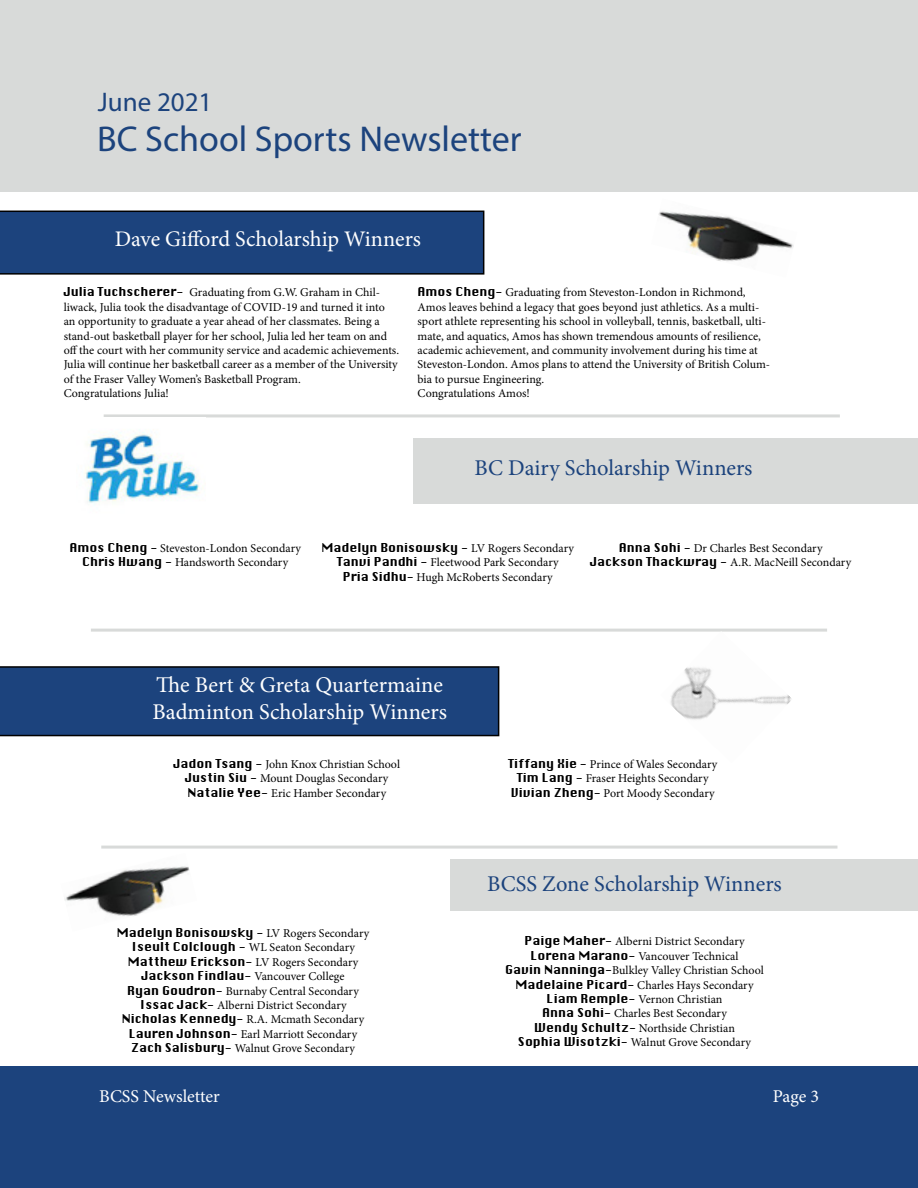
<style>
.page{position:relative;width:918px;height:1188px;background:#fff}
.page>*{position:absolute;margin:0;border:0;box-sizing:border-box;transform-origin:0 0}
.t1{font:36px "Myriad Pro";color:#1c437d}
.t2{font:27px "Myriad Pro";color:#1c437d}
.t3{font:22.5px/27px "Minion Pro";color:#fff}
.t4{font:22.5px "Minion Pro";letter-spacing:-.005em;color:#1c437d}
.t5{font:22.35px "Minion Pro";letter-spacing:-.005em;color:#fff}
.t6{font:18px "Minion Pro";color:#fff}
.t7{font:12px/14.4px "Minion Pro";color:#000;text-align:center}
.t8{font:12px "Krungthep";color:#000}
.s1{font-family:"Krungthep"}
.s2{font-family:"Minion Pro"}
</style>
<div class="page">
<div style="left:0;top:0;width:918px;height:192px;background:#d8dad9"></div>
<div style="left:0;top:1066px;width:918px;height:122px;background:#1c437d"></div>
<div style="left:0;top:211px;width:484px;height:64px;background:#1c437d"></div>
<hr style="left:104px;top:414px;width:736px;height:3px;background:#d8dad9">
<div style="left:414px;top:438px;width:504px;height:66px;background:#d8dad9"></div>
<div style="left:0;top:666px;width:499px;height:70px;background:#1c437d"></div>
<hr style="left:91px;top:629px;width:736px;height:3px;background:#d8dad9">
<hr style="left:101px;top:846px;width:736px;height:3px;background:#d8dad9">
<div style="left:450px;top:859px;width:468px;height:52px;background:#d8dad9"></div>
<img style="left:658px;top:211px;width:136px;height:51px">
<img style="left:65px;top:866px;width:125px;height:50px">
<img style="left:660px;top:631px;width:133px;height:89px">
<img style="left:85px;top:432px;width:115px;height:73px">
<h2 class="t2" style="left:98px;top:85px;width:116px">June 2021</h2>
<h1 class="t1" style="left:97px;top:117px;width:426px">BC School Sports Newsletter</h1>
<h3 class="t5" style="left:115px;top:224px;width:308px">Dave Gifford Scholarship Winners</h3>
<p class="t7" style="left:64px;top:285px;width:337px;text-align:left"><span class="s1">Julia Tuchscherer-</span> Graduating from G.W. Graham in Chil&shy;liwack, Julia took the disadvantage of COVID-19 and turned it into an opportunity to graduate a year ahead of her classmates. Being a stand-out basketball player for her school, Julia led her team on and off the court with her community service and academic achievements.<br>Julia will continue her basketball career as a member of the University of the Fraser Valley Women’s Basketball Program.<br>Congratulations Julia!</p>
<p class="t7" style="left:418px;top:285px;width:354px;text-align:left"><span class="s1">Amos Cheng-</span> Graduating from Steveston-London in Richmond, Amos leaves behind a legacy that goes beyond just athletics. As a multi&shy;sport athlete representing his school in volleyball, tennis, basketball, ulti&shy;mate, and aquatics, Amos has shown tremendous amounts of resilience, academic achievement, and community involvement during his time at Steveston-London. Amos plans to attend the University of British Colum&shy;bia to pursue Engineering.<br>Congratulations Amos!</p>
<h3 class="t4" style="left:474px;top:452px;width:280px">BC Dairy Scholarship Winners</h3>
<p class="t7" style="left:70px;top:541px;width:233px"><span class="s1">Amos Cheng -</span> Steveston-London Secondary<br><span class="s1">Chris Hwang -</span> Handsworth Secondary</p>
<p class="t8" style="left:321px;top:541px;width:254px">Madelyn Bonisowsky - <span class="s2">LV Rogers Secondary</span></p>
<p class="t7" style="left:337px;top:555px;width:223px"><span class="s1">Tanvi Pandhi -</span> Fleetwood Park Secondary<br><span class="s1">Pria Sidhu-</span> Hugh McRoberts Secondary</p>
<p class="t7" style="left:590px;top:541px;width:262px"><span class="s1">Anna Sohi -</span> Dr Charles Best Secondary<br><span class="s1">Jackson Thackwray -</span> A.R. MacNeill Secondary</p>
<h3 class="t3" style="left:152px;top:671px;width:296px">The Bert &amp; Greta Quartermaine<br>Badminton Scholarship Winners</h3>
<p class="t7" style="left:174px;top:757px;width:228px"><span class="s1">Jadon Tsang -</span> John Knox Christian School<br><span class="s1">Justin Siu -</span> Mount Douglas Secondary<br><span class="s1">Natalie Yee-</span> Eric Hamber Secondary</p>
<p class="t7" style="left:508px;top:757px;width:211px"><span class="s1">Tiffany Xie -</span> Prince of Wales Secondary<br><span class="s1">Tim Lang -</span> Fraser Heights Secondary<br><span class="s1">Vivian Zheng-</span> Port Moody Secondary</p>
<h3 class="t4" style="left:487px;top:869px;width:296px">BCSS Zone Scholarship Winners</h3>
<p class="t8" style="left:117px;top:926px;width:254px">Madelyn Bonisowsky - <span class="s2">LV Rogers Secondary</span></p>
<p class="t7" style="left:122px;top:940px;width:244px"><span class="s1">Iseult Colclough -</span> WL Seaton Secondary <span class="s1">Matthew Erickson-</span> LV Rogers Secondary <span class="s1">Jackson Findlau-</span> Vancouver College<br><span class="s1">Ryan Goudron-</span> Burnaby Central Secondary <span class="s1">Issac Jack-</span> Alberni District Secondary <span class="s1">Nicholas Kennedy-</span> R.A. Mcmath Secondary <span class="s1">Lauren Johnson-</span> Earl Marriott Secondary <span class="s1">Zach Salisbury-</span> Walnut Grove Secondary</p>
<p class="t7" style="left:505px;top:934px;width:260px"><span class="s1">Paige Maher-</span> Alberni District Secondary <span class="s1">Lorena Marano-</span> Vancouver Technical<br><span class="s1">Gavin Nanninga-</span>Bulkley Valley Christian School <span class="s1">Madelaine Picard-</span> Charles Hays Secondary <span class="s1">Liam Remple-</span> Vernon Christian<br><span class="s1">Anna Sohi-</span> Charles Best Secondary<br><span class="s1">Wendy Schultz-</span> Northside Christian<br><span class="s1">Sophia Wisotzki-</span> Walnut Grove Secondary</p>
<h3 class="t6" style="left:99px;top:1084px;width:122px">BCSS Newsletter</h3>
<h3 class="t6" style="left:773px;top:1084px;width:48px">Page 3</h3>
</div>
